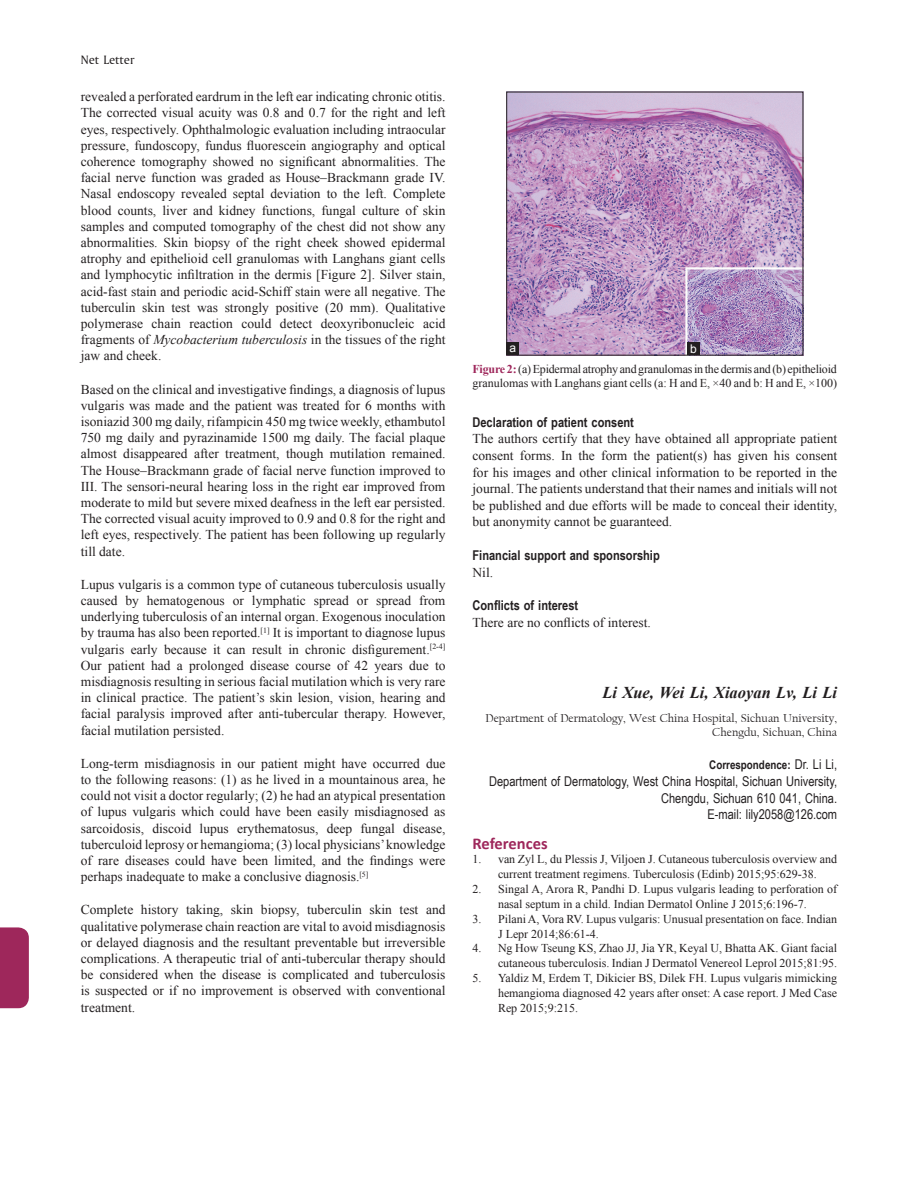
<style>
.page{position:relative;width:918px;height:1188px;background:#fff}
.page>*{position:absolute;margin:0;border:0;box-sizing:border-box;transform-origin:0 0}
.L_AU{font:italic 700 16.5px "Times New Roman";color:#231f20}
.t1{font:700 16.5px "Calibri";color:#9e275b}
.TX{font:13.5px/16.2px "Times New Roman";color:#231f20;text-align:justify}
.L_ADD{font:13.5px/16.6px "Arial Narrow";color:#231f20;text-align:right}
.t2{font:700 13.5px "Arial Narrow";color:#231f20}
.t3{font:12.75px "Amerigo BT Roman A";color:#231f20}
.REF{font:12px/14.9px "Times New Roman";color:#231f20;text-align:center}
.FGC{font:12px/14.4px "Times New Roman";letter-spacing:-.015em;color:#231f20}
.L_AFF{font:12px/14.9px "Californian FB";color:#231f20;text-align:right}
.L_ADD-2{font:700 12px "Arial Narrow";color:#231f20}
.LABEL{font:12px "Arial";color:#fff}
.s1{font-style:italic}
.s2{font-weight:700;color:#9e275b}
.s3{font-weight:400;font-size:13.5px}
</style>
<div class="page">
<div style="left:0;top:927px;width:29px;height:81px;background:#9e275b"></div>
<img style="left:509px;top:94px;width:292px;height:259px">
<div style="left:507px;top:343px;width:12px;height:12px;background:#231f20"></div>
<div style="left:687px;top:343px;width:13px;height:12px;background:#231f20"></div>
<p class="t3" style="left:81px;top:52px;width:55px">Net Letter</p>
<p class="TX" style="left:81px;top:88px;width:366px">revealed a perforated eardrum in the left ear indicating chronic otitis.<br>The corrected visual acuity was 0.8 and 0.7 for the right and left eyes, respectively. Ophthalmologic evaluation including intraocular pressure, fundoscopy, fundus fluorescein angiography and optical coherence tomography showed no significant abnormalities. The facial nerve function was graded as House–Brackmann grade IV.<br>Nasal endoscopy revealed septal deviation to the left. Complete blood counts, liver and kidney functions, fungal culture of skin samples and computed tomography of the chest did not show any abnormalities. Skin biopsy of the right cheek showed epidermal atrophy and epithelioid cell granulomas with Langhans giant cells and lymphocytic infiltration in the dermis [Figure 2]. Silver stain, acid‑fast stain and periodic acid‑Schiff stain were all negative. The tuberculin skin test was strongly positive (20 mm). Qualitative polymerase chain reaction could detect deoxyribonucleic acid fragments of <span class="s1">Mycobacterium tuberculosis</span> in the tissues of the right jaw and cheek.</p>
<p class="TX" style="left:81px;top:381px;width:366px">Based on the clinical and investigative findings, a diagnosis of lupus vulgaris was made and the patient was treated for 6 months with isoniazid 300 mg daily, rifampicin 450 mg twice weekly, ethambutol 750 mg daily and pyrazinamide 1500 mg daily. The facial plaque almost disappeared after treatment, though mutilation remained.<br>The House–Brackmann grade of facial nerve function improved to III. The sensori-neural hearing loss in the right ear improved from moderate to mild but severe mixed deafness in the left ear persisted.<br>The corrected visual acuity improved to 0.9 and 0.8 for the right and left eyes, respectively. The patient has been following up regularly till date.</p>
<p class="TX" style="left:81px;top:576px;width:366px">Lupus vulgaris is a common type of cutaneous tuberculosis usually caused by hematogenous or lymphatic spread or spread from underlying tuberculosis of an internal organ. Exogenous inoculation by trauma has also been reported.<sup>[1]</sup> It is important to diagnose lupus vulgaris early because it can result in chronic disfigurement.<sup>[2‑4] </sup>Our patient had a prolonged disease course of 42 years due to misdiagnosis resulting in serious facial mutilation which is very rare in clinical practice. The patient’s skin lesion, vision, hearing and facial paralysis improved after anti‑tubercular therapy. However, facial mutilation persisted.</p>
<p class="TX" style="left:81px;top:755px;width:366px">Long‑term misdiagnosis in our patient might have occurred due to the following reasons: (1) as he lived in a mountainous area, he could not visit a doctor regularly; (2) he had an atypical presentation of lupus vulgaris which could have been easily misdiagnosed as sarcoidosis, discoid lupus erythematosus, deep fungal disease, tuberculoid leprosy or hemangioma; (3) local physicians’ knowledge of rare diseases could have been limited, and the findings were perhaps inadequate to make a conclusive diagnosis.<sup>[5]</sup></p>
<p class="TX" style="left:81px;top:902px;width:366px">Complete history taking, skin biopsy, tuberculin skin test and qualitative polymerase chain reaction are vital to avoid misdiagnosis or delayed diagnosis and the resultant preventable but irreversible complications. A therapeutic trial of anti‑tubercular therapy should be considered when the disease is complicated and tuberculosis is suspected or if no improvement is observed with conventional treatment.</p>
<p class="LABEL" style="left:510px;top:340px;width:8px">a</p>
<p class="LABEL" style="left:690px;top:341px;width:8px">b</p>
<p class="FGC" style="left:472px;top:361px;width:366px"><span class="s2">Figure 2:</span>(a) Epidermal atrophy and granulomas in the dermis and (b) epithelioid granulomas with Langhans giant cells (a: H and E, ×40 and b: H and E, ×100)</p>
<h2 class="t2" style="left:472px;top:412px;width:163px">Declaration of patient consent</h2>
<p class="TX" style="left:472px;top:430px;width:366px;line-height:16.6px">The authors certify that they have obtained all appropriate patient consent forms. In the form the patient(s) has given his consent for his images and other clinical information to be reported in the journal. The patients understand that their names and initials will not be published and due efforts will be made to conceal their identity, but anonymity cannot be guaranteed.</p>
<h2 class="t2" style="left:472px;top:545px;width:189px">Financial support and sponsorship</h2>
<p class="TX" style="left:472px;top:564px;width:22px">Nil.</p>
<h2 class="t2" style="left:472px;top:595px;width:107px">Conflicts of interest</h2>
<p class="TX" style="left:472px;top:614px;width:180px">There are no conflicts of interest.</p>
<p class="L_AU" style="left:602px;top:681px;width:236px">Li Xue, Wei Li, Xiaoyan Lv, Li Li</p>
<p class="L_AFF" style="left:486px;top:710px;width:353px">Department of Dermatology, West China Hospital, Sichuan University,<br>Chengdu, Sichuan, China</p>
<p class="L_ADD-2" style="left:709px;top:756px;width:129px">Correspondence: <span class="s3">Dr. Li Li,</span></p>
<p class="L_ADD" style="left:489px;top:773px;width:349px">Department of Dermatology, West China Hospital, Sichuan University,<br>Chengdu, Sichuan 610 041, China.<br>E‑mail: lily2058@126.com</p>
<h1 class="t1" style="left:473px;top:831px;width:77px">References</h1>
<p class="REF" style="left:473px;top:852px;width:366px">1. van Zyl L, du Plessis J, Viljoen J. Cutaneous tuberculosis overview and current treatment regimens. Tuberculosis (Edinb) 2015;95:629‑38.</p>
<p class="REF" style="left:473px;top:881px;width:366px">2. Singal A, Arora R, Pandhi D. Lupus vulgaris leading to perforation of nasal septum in a child. Indian Dermatol Online J 2015;6:196‑7.</p>
<p class="REF" style="left:498px;top:911px;width:341px;text-align:left;text-indent:-26px">3. Pilani A, Vora RV. Lupus vulgaris: Unusual presentation on face. Indian<br>J Lepr 2014;86:61‑4.</p>
<p class="REF" style="left:473px;top:941px;width:366px;text-align:right">4. Ng How Tseung KS, Zhao JJ, Jia YR, Keyal U, Bhatta AK. Giant facial cutaneous tuberculosis. Indian J Dermatol Venereol Leprol 2015;81:95.</p>
<p class="REF" style="left:498px;top:970px;width:341px;text-align:justify;text-indent:-26px">5. Yaldiz M, Erdem T, Dikicier BS, Dilek FH. Lupus vulgaris mimicking hemangioma diagnosed 42 years after onset: A case report. J Med Case Rep 2015;9:215.</p>
</div>
